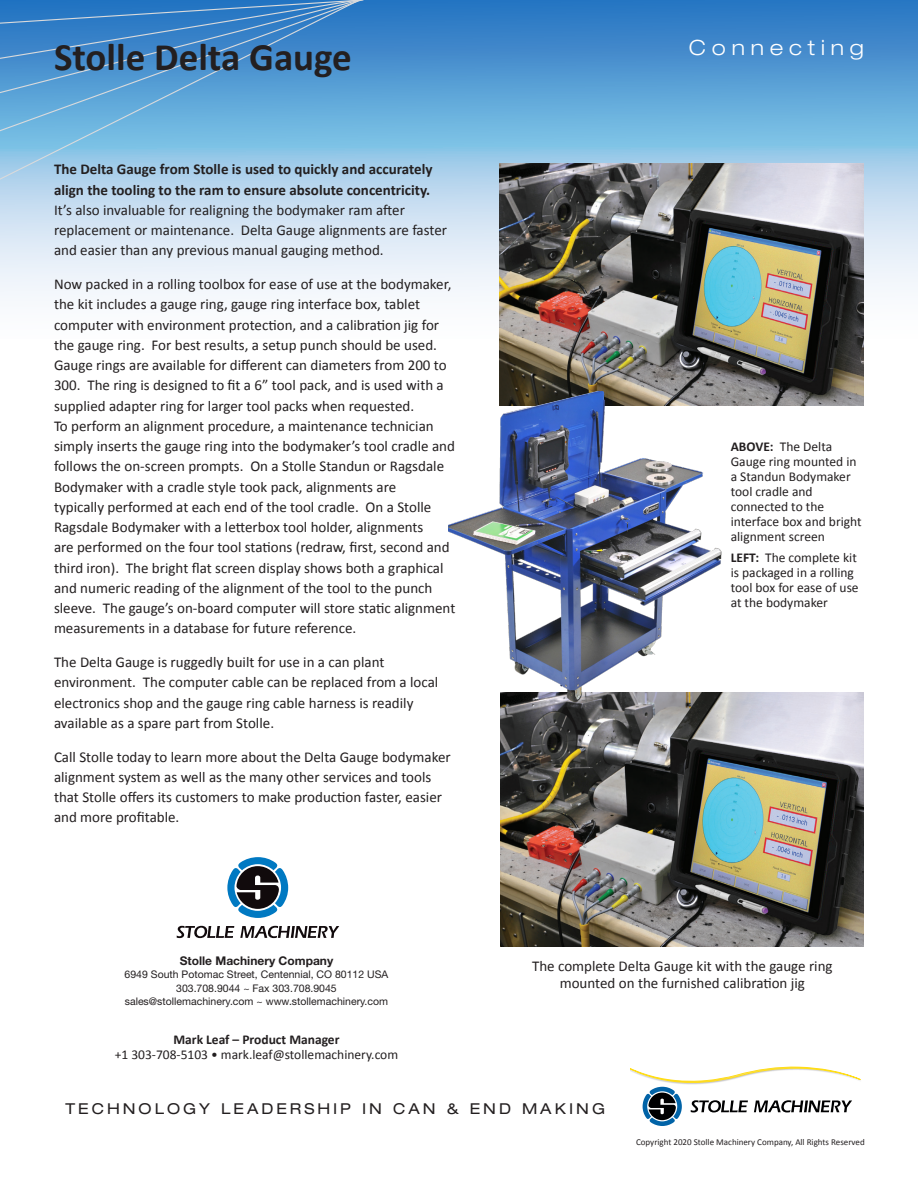
<style>
.page{position:relative;width:918px;height:1188px;background:#fff}
.page>*{position:absolute;margin:0;border:0;box-sizing:border-box;transform-origin:0 0}
.t1{font:700 39px "Calibri";color:#231f20}
.t2{font:300 expanded 21px "Helvetica Neue LT Std";color:#fff}
.t3{font:15px/20.2px "Calibri";color:#231f20}
.t4{font:expanded 15px "Helvetica Neue LT Std";letter-spacing:.2em;color:#231f20}
.t5{font:13.5px/15px "Calibri";color:#231f20}
.t6{font:700 13.5px "Calibri";color:#231f20}
.t7{font:700 12px "Helvetica Neue LT Std";color:#231f20}
.t8{font:10.5px "Helvetica Neue LT Std";color:#231f20}
.t9{font:9px "Calibri";color:#231f20}
.s1{font-weight:700}
</style>
<div class="page">
<svg style="left:0;top:0;width:918px;height:338px"></svg>
<svg style="left:0;top:0;width:378px;height:194px;background:#67a6d8"></svg>
<svg style="left:631px;top:1066px;width:230px;height:60px"></svg>
<img style="left:500px;top:693px;width:364px;height:254px">
<img style="left:500px;top:163px;width:364px;height:242px">
<img style="left:449px;top:391px;width:279px;height:325px">
<svg style="left:177px;top:926px;width:57px;height:12px"></svg>
<svg style="left:240px;top:926px;width:99px;height:12px"></svg>
<svg style="left:227px;top:857px;width:61px;height:61px"></svg>
<p class="t1" style="left:54px;top:32px;width:299px">Stolle Delta Gauge</p>
<p class="t3" style="left:54px;top:159px;width:395px"><span class="s1">The Delta Gauge from Stolle is used to quickly and accurately align the tooling to the ram to ensure absolute concentricity.<br></span>It’s also invaluable for realigning the bodymaker ram after replacement or maintenance. Delta Gauge alignments are faster and easier than any previous manual gauging method.</p>
<p class="t3" style="left:54px;top:274px;width:399px">Now packed in a rolling toolbox for ease of use at the bodymaker, the kit includes a gauge ring, gauge ring interface box, tablet computer with environment protection, and a calibration jig for the gauge ring. For best results, a setup punch should be used.<br>Gauge rings are available for different can diameters from 200 to 300. The ring is designed to fit a 6” tool pack, and is used with a supplied adapter ring for larger tool packs when requested.</p>
<p class="t3" style="left:54px;top:416px;width:402px">To perform an alignment procedure, a maintenance technician simply inserts the gauge ring into the bodymaker’s tool cradle and follows the on-screen prompts. On a Stolle Standun or Ragsdale Bodymaker with a cradle style took pack, alignments are<br>typically performed at each end of the tool cradle. On a Stolle Ragsdale Bodymaker with a letterbox tool holder, alignments</p>
<p class="t3" style="left:54px;top:537px;width:403px">are performed on the four tool stations (redraw, first, second and third iron). The bright flat screen display shows both a graphical and numeric reading of the alignment of the tool to the punch sleeve. The gauge’s on-board computer will store static alignment measurements in a database for future reference.</p>
<p class="t3" style="left:54px;top:652px;width:386px">The Delta Gauge is ruggedly built for use in a can plant environment. The computer cable can be replaced from a local electronics shop and the gauge ring cable harness is readily available as a spare part from Stolle.</p>
<p class="t3" style="left:54px;top:746px;width:398px">Call Stolle today to learn more about the Delta Gauge bodymaker alignment system as well as the many other services and tools that Stolle offers its customers to make production faster, easier and more profitable.</p>
<p class="t7" style="left:180px;top:953px;width:155px">Stolle Machinery Company</p>
<p class="t8" style="left:125px;top:968px;width:265px">6949 South Potomac Street, Centennial, CO 80112 USA</p>
<p class="t8" style="left:176px;top:982px;width:162px">303.708.9044 ~ Fax 303.708.9045</p>
<p class="t8" style="left:125px;top:995px;width:265px">sales@stollemachinery.com ~ www.stollemachinery.com</p>
<p class="t6" style="left:173px;top:1031px;width:168px">Mark Leaf – Product Manager</p>
<p class="t5" style="left:115px;top:1047px;width:285px">+1 303-708-5103 • mark.leaf@stollemachinery.com</p>
<h2 class="t2" style="left:689px;top:35px;width:177px">C o n n e c t i n g</h2>
<p class="t5" style="left:731px;top:439px;width:132px"><span class="s1">ABOVE:</span> The Delta<br>Gauge ring mounted in a Standun Bodymaker tool cradle and connected to the interface box and bright alignment screen</p>
<p class="t5" style="left:731px;top:550px;width:129px"><span class="s1">LEFT:</span> The complete kit is packaged in a rolling tool box for ease of use at the bodymaker</p>
<p class="t3" style="left:532px;top:956px;width:302px">The complete Delta Gauge kit with the gauge ring</p>
<p class="t3" style="left:560px;top:973px;width:247px">mounted on the furnished calibration jig</p>
<p class="t4" style="left:66px;top:1100px;width:541px">TECHNOLOGY LEADERSHIP IN CAN &amp; END MAKING</p>
<p class="t9" style="left:636px;top:1136px;width:230px">Copyright 2020 Stolle Machinery Company, All Rights Reserved</p>
</div>
